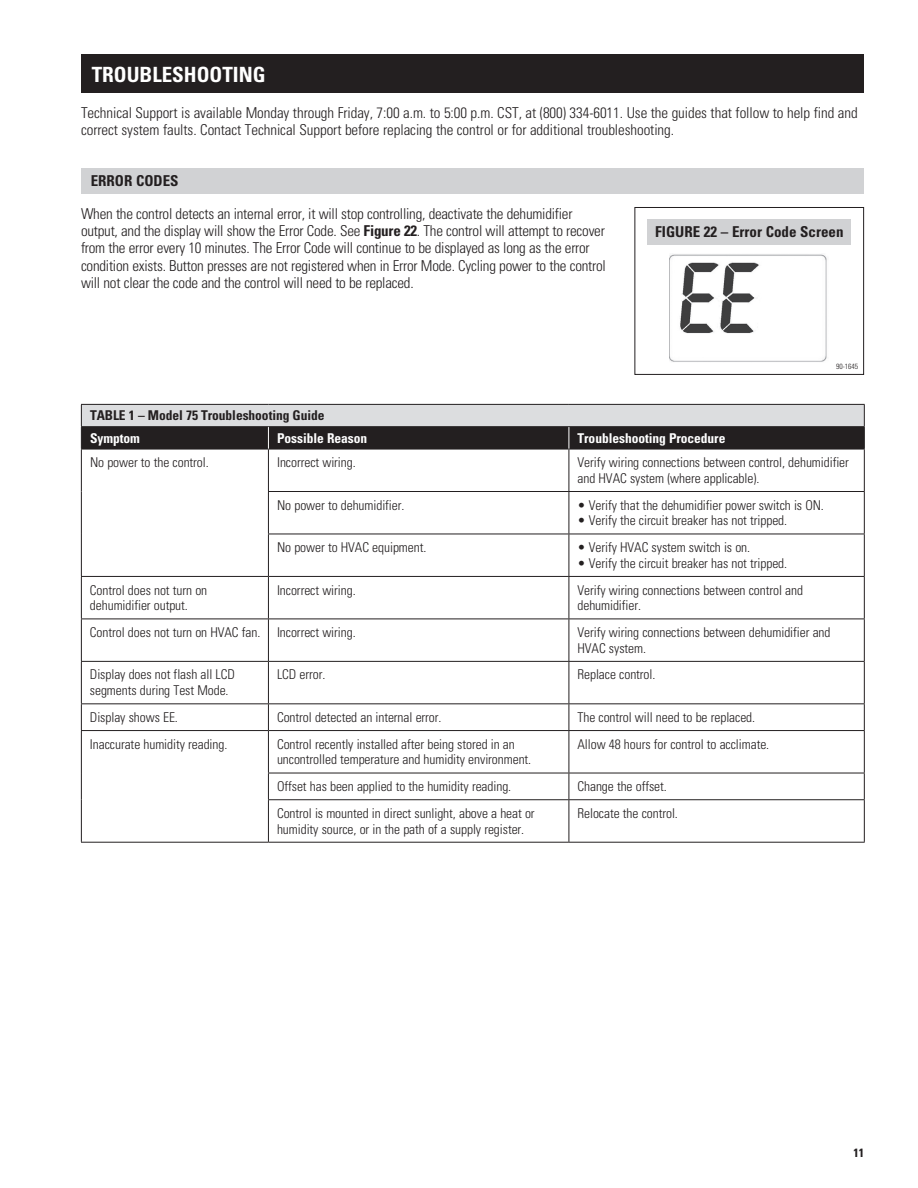
<style>
.page{position:relative;width:918px;height:1188px;background:#fff}
.page>*{position:absolute;margin:0;border:0;box-sizing:border-box;transform-origin:0 0}
.t1{font:700 condensed 21px "Univers";color:#fff}
.t2{font:300 condensed 15px/17.2px "Univers";letter-spacing:-.015em;color:#231f20}
.t3{font:700 condensed 15px "Univers";color:#231f20}
.t4{font:300 condensed 13.5px/15.8px "Univers";letter-spacing:-.005em;color:#231f20}
.t5{font:700 condensed 13.5px "Univers";letter-spacing:-.005em;color:#fff}
.t6{font:700 condensed 13.5px "Univers";letter-spacing:-.005em;color:#231f20}
.t7{font:700 condensed 12px "Univers";color:#231f20}
.t8{font:300 condensed 7.5px "Univers";color:#231f20}
.s1{font-weight:700}
</style>
<div class="page">
<div style="left:81px;top:168px;width:783px;height:26px;background:#d1d2d4"></div>
<img style="left:670px;top:254px;width:157px;height:108px">
<div style="left:634px;top:207px;width:230px;height:168px;border:1px solid #231f20"></div>
<div style="left:648px;top:219px;width:203px;height:25px;background:#d1d2d4"></div>
<div style="left:81px;top:54px;width:783px;height:39px;background:#231f20"></div>
<hr style="left:81px;top:404px;width:187px;height:1px;background:#231f20">
<hr style="left:268px;top:404px;width:301px;height:1px;background:#231f20">
<hr style="left:569px;top:404px;width:296px;height:1px;background:#231f20">
<hr style="left:81px;top:449px;width:187px;height:1px;background:#231f20">
<hr style="left:81px;top:449px;width:1px;height:43px;background:#231f20">
<hr style="left:81px;top:492px;width:1px;height:42px;background:#231f20">
<hr style="left:81px;top:534px;width:1px;height:42px;background:#231f20">
<hr style="left:268px;top:449px;width:301px;height:1px;background:#231f20">
<hr style="left:268px;top:449px;width:1px;height:42px;background:#231f20">
<hr style="left:569px;top:449px;width:296px;height:1px;background:#231f20">
<hr style="left:569px;top:449px;width:1px;height:42px;background:#231f20">
<hr style="left:864px;top:449px;width:1px;height:42px;background:#231f20">
<hr style="left:268px;top:491px;width:301px;height:1px;background:#231f20">
<hr style="left:268px;top:492px;width:1px;height:42px;background:#231f20">
<hr style="left:569px;top:491px;width:296px;height:1px;background:#231f20">
<hr style="left:569px;top:492px;width:1px;height:42px;background:#231f20">
<hr style="left:864px;top:492px;width:1px;height:42px;background:#231f20">
<hr style="left:268px;top:534px;width:301px;height:1px;background:#231f20">
<hr style="left:268px;top:534px;width:1px;height:42px;background:#231f20">
<hr style="left:569px;top:534px;width:296px;height:1px;background:#231f20">
<hr style="left:569px;top:534px;width:1px;height:42px;background:#231f20">
<hr style="left:864px;top:534px;width:1px;height:42px;background:#231f20">
<hr style="left:81px;top:576px;width:187px;height:1px;background:#231f20">
<hr style="left:81px;top:577px;width:1px;height:42px;background:#231f20">
<hr style="left:268px;top:576px;width:301px;height:1px;background:#231f20">
<hr style="left:268px;top:577px;width:1px;height:42px;background:#231f20">
<hr style="left:569px;top:576px;width:296px;height:1px;background:#231f20">
<hr style="left:569px;top:577px;width:1px;height:42px;background:#231f20">
<hr style="left:864px;top:577px;width:1px;height:42px;background:#231f20">
<hr style="left:81px;top:619px;width:187px;height:1px;background:#231f20">
<hr style="left:81px;top:619px;width:1px;height:42px;background:#231f20">
<hr style="left:268px;top:619px;width:301px;height:1px;background:#231f20">
<hr style="left:268px;top:619px;width:1px;height:42px;background:#231f20">
<hr style="left:569px;top:619px;width:296px;height:1px;background:#231f20">
<hr style="left:569px;top:619px;width:1px;height:42px;background:#231f20">
<hr style="left:864px;top:619px;width:1px;height:42px;background:#231f20">
<hr style="left:81px;top:661px;width:187px;height:1px;background:#231f20">
<hr style="left:81px;top:662px;width:1px;height:41px;background:#231f20">
<hr style="left:268px;top:661px;width:301px;height:1px;background:#231f20">
<hr style="left:268px;top:662px;width:1px;height:41px;background:#231f20">
<hr style="left:569px;top:661px;width:296px;height:1px;background:#231f20">
<hr style="left:569px;top:662px;width:1px;height:41px;background:#231f20">
<hr style="left:864px;top:662px;width:1px;height:41px;background:#231f20">
<hr style="left:81px;top:703px;width:187px;height:1px;background:#231f20">
<svg style="left:81px;top:704px;width:1px;height:26px"></svg>
<hr style="left:268px;top:703px;width:301px;height:1px;background:#231f20">
<svg style="left:268px;top:704px;width:1px;height:26px"></svg>
<hr style="left:569px;top:703px;width:296px;height:1px;background:#231f20">
<svg style="left:569px;top:704px;width:1px;height:26px"></svg>
<svg style="left:864px;top:704px;width:1px;height:26px"></svg>
<hr style="left:81px;top:730px;width:187px;height:1px;background:#231f20">
<hr style="left:81px;top:731px;width:1px;height:42px;background:#231f20">
<hr style="left:268px;top:730px;width:301px;height:1px;background:#231f20">
<hr style="left:268px;top:731px;width:1px;height:42px;background:#231f20">
<hr style="left:569px;top:730px;width:296px;height:1px;background:#231f20">
<hr style="left:569px;top:731px;width:1px;height:42px;background:#231f20">
<hr style="left:864px;top:731px;width:1px;height:42px;background:#231f20">
<svg style="left:81px;top:773px;width:1px;height:27px"></svg>
<hr style="left:268px;top:773px;width:301px;height:1px;background:#231f20">
<svg style="left:268px;top:773px;width:1px;height:26px"></svg>
<hr style="left:569px;top:773px;width:296px;height:1px;background:#231f20">
<svg style="left:569px;top:773px;width:1px;height:26px"></svg>
<svg style="left:864px;top:773px;width:1px;height:26px"></svg>
<hr style="left:81px;top:800px;width:1px;height:42px;background:#231f20">
<hr style="left:268px;top:799px;width:301px;height:1px;background:#231f20">
<hr style="left:268px;top:800px;width:1px;height:42px;background:#231f20">
<hr style="left:569px;top:799px;width:296px;height:1px;background:#231f20">
<hr style="left:569px;top:800px;width:1px;height:42px;background:#231f20">
<hr style="left:864px;top:800px;width:1px;height:42px;background:#231f20">
<hr style="left:81px;top:842px;width:187px;height:1px;background:#231f20">
<hr style="left:268px;top:842px;width:301px;height:1px;background:#231f20">
<hr style="left:569px;top:842px;width:296px;height:1px;background:#231f20">
<svg style="left:81px;top:405px;width:784px;height:44px;background:#7b797b"></svg>
<h1 class="t1" style="left:92px;top:61px;width:175px">TROUBLESHOOTING</h1>
<p class="t2" style="left:81px;top:104px;width:778px">Technical Support is available Monday through Friday, 7:00 a.m. to 5:00 p.m. CST, at (800) 334-6011. Use the guides that follow to help find and correct system faults. Contact Technical Support before replacing the control or for additional troubleshooting.</p>
<p class="t3" style="left:91px;top:172px;width:89px">ERROR CODES</p>
<p class="t2" style="left:81px;top:205px;width:526px">When the control detects an internal error, it will stop controlling, deactivate the dehumidifier output, and the display will show the Error Code. See <span class="s1">Figure 22</span>. The control will attempt to recover from the error every 10 minutes. The Error Code will continue to be displayed as long as the error condition exists. Button presses are not registered when in Error Mode. Cycling power to the control will not clear the code and the control will need to be replaced.</p>
<p class="t3" style="left:655px;top:222px;width:16px">Figure</p>
<p class="t3" style="left:704px;top:222px;width:141px">22 – Error Code Screen</p>
<p class="t8" style="left:836px;top:362px;width:24px">90-1645</p>
<p class="t6" style="left:90px;top:407px;width:236px">TABLE 1 – Model 75 Troubleshooting Guide</p>
<p class="t5" style="left:90px;top:429px;width:51px">Symptom</p>
<p class="t5" style="left:277px;top:429px;width:92px">Possible Reason</p>
<p class="t5" style="left:578px;top:429px;width:149px">Troubleshooting Procedure</p>
<p class="t4" style="left:90px;top:454px;width:120px">No power to the control.</p>
<p class="t4" style="left:277px;top:454px;width:80px">Incorrect wiring.</p>
<p class="t4" style="left:578px;top:454px;width:273px">Verify wiring connections between control, dehumidifier and HVAC system (where applicable).</p>
<p class="t4" style="left:277px;top:497px;width:129px">No power to dehumidifier.</p>
<p class="t4" style="left:578px;top:497px;width:248px">• Verify that the dehumidifier power switch is ON.</p>
<p class="t4" style="left:578px;top:513px;width:211px">• Verify the circuit breaker has not tripped.</p>
<p class="t4" style="left:277px;top:539px;width:151px">No power to HVAC equipment.</p>
<p class="t4" style="left:578px;top:539px;width:174px">• Verify HVAC system switch is on.</p>
<p class="t4" style="left:578px;top:555px;width:211px">• Verify the circuit breaker has not tripped.</p>
<p class="t4" style="left:90px;top:582px;width:119px">Control does not turn on dehumidifier output.</p>
<p class="t4" style="left:277px;top:582px;width:80px">Incorrect wiring.</p>
<p class="t4" style="left:577px;top:582px;width:227px">Verify wiring connections between control and dehumidifier.</p>
<p class="t4" style="left:90px;top:624px;width:267px">Control does not turn on HVAC fan. Incorrect wiring.</p>
<p class="t4" style="left:577px;top:624px;width:255px">Verify wiring connections between dehumidifier and<br>HVAC system.</p>
<p class="t4" style="left:90px;top:667px;width:146px">Display does not flash all LCD segments during Test Mode.</p>
<p class="t4" style="left:277px;top:667px;width:50px">LCD error.</p>
<p class="t4" style="left:577px;top:667px;width:79px">Replace control.</p>
<p class="t4" style="left:90px;top:709px;width:89px">Display shows EE.</p>
<p class="t4" style="left:277px;top:709px;width:166px">Control detected an internal error.</p>
<p class="t4" style="left:577px;top:709px;width:179px">The control will need to be replaced.</p>
<p class="t4" style="left:90px;top:736px;width:139px">Inaccurate humidity reading.</p>
<p class="t4" style="left:277px;top:736px;width:256px">Control recently installed after being stored in an uncontrolled temperature and humidity environment.</p>
<p class="t4" style="left:577px;top:736px;width:193px">Allow 48 hours for control to acclimate.</p>
<p class="t4" style="left:277px;top:778px;width:236px">Offset has been applied to the humidity reading.</p>
<p class="t4" style="left:577px;top:778px;width:91px">Change the offset.</p>
<p class="t4" style="left:277px;top:805px;width:259px">Control is mounted in direct sunlight, above a heat or humidity source, or in the path of a supply register.</p>
<p class="t4" style="left:577px;top:805px;width:102px">Relocate the control.</p>
<p class="t7" style="left:853px;top:1145px;width:12px">11</p>
</div>
